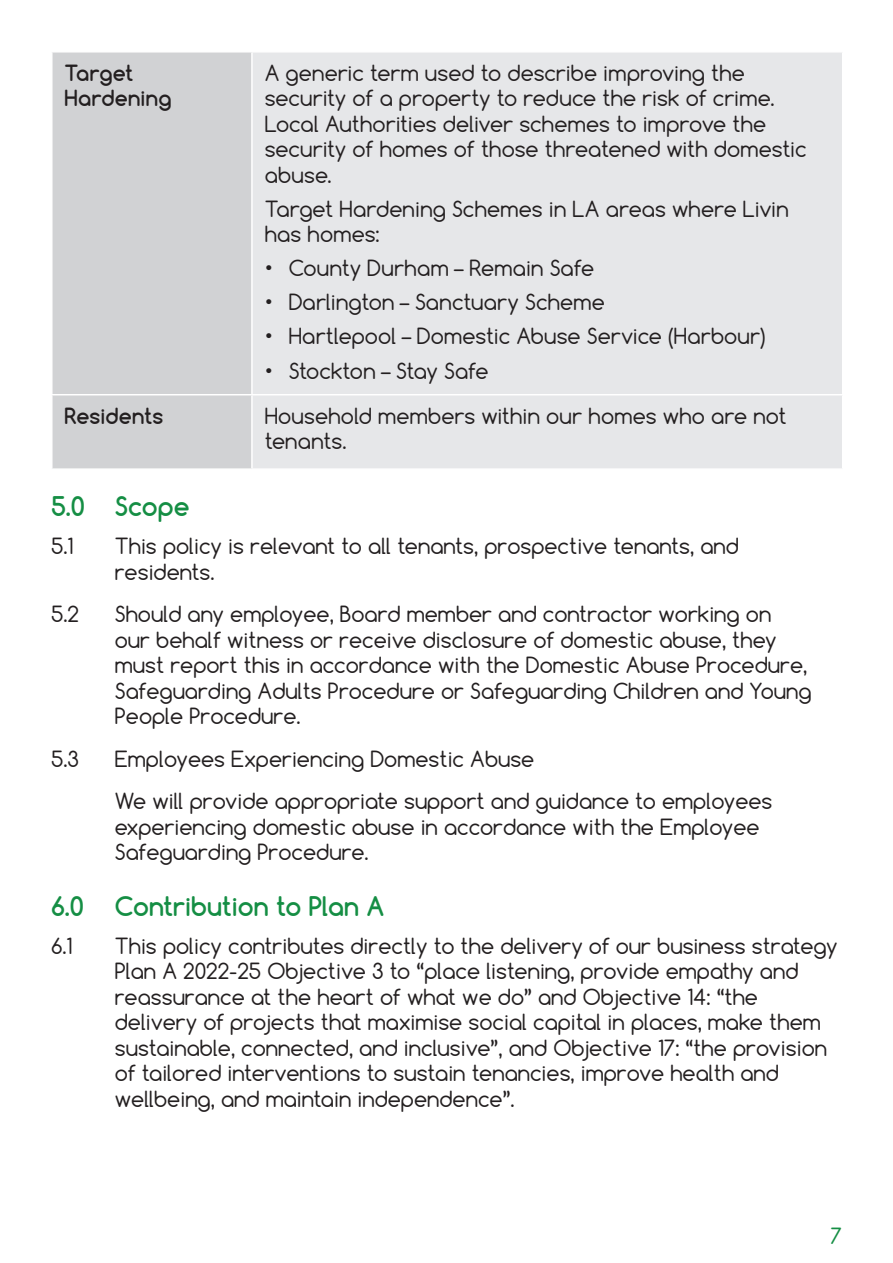
<style>
.page{position:relative;width:893px;height:1263px;background:#fff}
.page>*{position:absolute;margin:0;border:0;box-sizing:border-box;transform-origin:0 0}
.t1{font:700 25.5px "Comfortaa";color:#158e44}
.t2{font:21px/25.5px "Comfortaa";color:#231f20}
.t3{font:700 21px/25.5px "Comfortaa";letter-spacing:.01em;color:#231f20}
.t4{font:21px "Comfortaa";letter-spacing:-.02em;color:#231f20}
.t5{font:21px "Comfortaa";color:#158e44}
</style>
<div class="page">
<div style="left:53px;top:53px;width:198px;height:415px;background:#d1d2d4"></div>
<div style="left:253px;top:53px;width:589px;height:415px;background:#e6e7e9"></div>
<hr style="left:51px;top:394px;width:201px;height:1px;background:#fff">
<hr style="left:252px;top:394px;width:591px;height:1px;background:#fff">
<p class="t3" style="left:65px;top:60px;width:109px">Target<br>Hardening</p>
<p class="t2" style="left:265px;top:60px;width:543px">A generic term used to describe improving the security of a property to reduce the risk of crime.<br>Local Authorities deliver schemes to improve the security of homes of those threatened with domestic abuse.</p>
<p class="t2" style="left:265px;top:196px;width:526px">Target Hardening Schemes in LA areas where Livin has homes:</p>
<p class="t2" style="left:265px;top:255px;width:331px">• County Durham – Remain Safe</p>
<p class="t2" style="left:265px;top:289px;width:342px">• Darlington – Sanctuary Scheme</p>
<p class="t2" style="left:265px;top:323px;width:502px">• Hartlepool – Domestic Abuse Service (Harbour)</p>
<p class="t4" style="left:265px;top:357px;width:225px">• Stockton – Stay Safe</p>
<p class="t3" style="left:65px;top:403px;width:100px">Residents</p>
<p class="t2" style="left:265px;top:403px;width:523px">Household members within our homes who are not tenants.</p>
<p class="t1" style="left:51px;top:490px;width:140px">5.0 Scope</p>
<p class="t2" style="left:51px;top:533px;width:24px">5.1</p>
<p class="t2" style="left:115px;top:533px;width:626px">This policy is relevant to all tenants, prospective tenants, and residents.</p>
<p class="t2" style="left:51px;top:601px;width:29px">5.2</p>
<p class="t2" style="left:115px;top:601px;width:698px">Should any employee, Board member and contractor working on our behalf witness or receive disclosure of domestic abuse, they must report this in accordance with the Domestic Abuse Procedure, Safeguarding Adults Procedure or Safeguarding Children and Young People Procedure.</p>
<p class="t2" style="left:51px;top:746px;width:29px">5.3</p>
<p class="t2" style="left:115px;top:746px;width:421px">Employees Experiencing Domestic Abuse</p>
<p class="t2" style="left:115px;top:788px;width:659px">We will provide appropriate support and guidance to employees experiencing domestic abuse in accordance with the Employee<br>Safeguarding Procedure.</p>
<p class="t1" style="left:51px;top:890px;width:335px">6.0 Contribution to Plan A</p>
<p class="t2" style="left:51px;top:933px;width:23px">6.1</p>
<p class="t2" style="left:115px;top:933px;width:724px">This policy contributes directly to the delivery of our business strategy Plan A 2022-25 Objective 3 to “place listening, provide empathy and reassurance at the heart of what we do” and Objective 14: “the delivery of projects that maximise social capital in places, make them sustainable, connected, and inclusive”, and Objective 17: “the provision of tailored interventions to sustain tenancies, improve health and wellbeing, and maintain independence”.</p>
<p class="t5" style="left:830px;top:1222px;width:13px">7</p>
</div>
